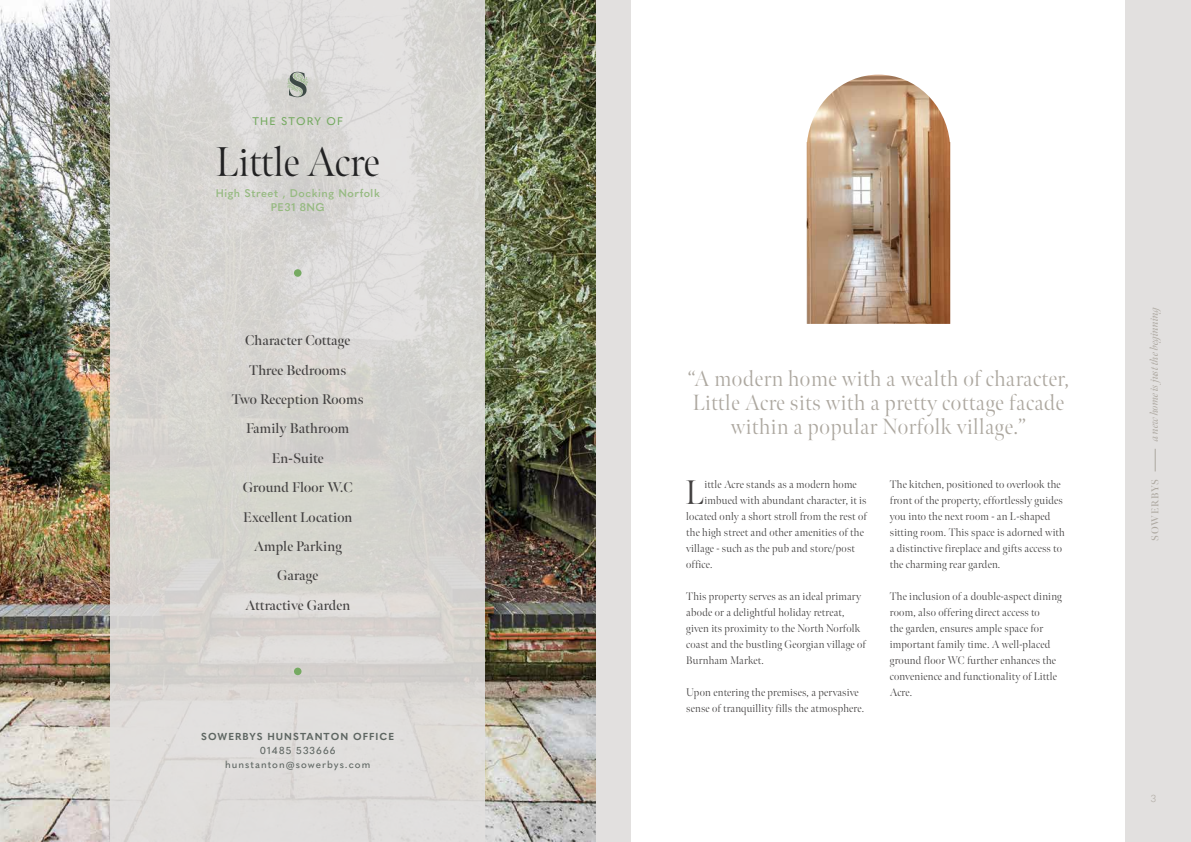
<style>
.page{position:relative;width:1191px;height:842px;background:#fff}
.page>*{position:absolute;margin:0;border:0;box-sizing:border-box;transform-origin:0 0}
.t1{font:300 41.5px "Meno Banner";letter-spacing:-.005em;color:#222223}
.t2{font:300 34px "Meno Banner";color:#434141}
.t3{font:300 22px/24px "Meno Banner";letter-spacing:.025em;color:#ada8a0;text-align:center}
.t4{font:600 14px/29.3px "Meno Banner";letter-spacing:.01em;color:#434141;text-align:center}
.t5{font:300 11px/16px "Meno Banner";letter-spacing:.02em;color:#434141}
.t6{font:600 11px/14px "Quasimoda";letter-spacing:.05em;color:#96ba81;text-align:center}
.t7{font:italic 11px "Meno Banner";letter-spacing:-.01em;color:#ada8a0}
.t8{font:500 11px "Quasimoda";letter-spacing:.1em;color:#76aa62}
.t9{font:500 10px/14px "Quasimoda";letter-spacing:.1em;color:#5e6662;text-align:center}
.t10{font:700 10px "Quasimoda";letter-spacing:.1em;color:#5e6662}
.t11{font:600 10px "Meno Banner";letter-spacing:.08em;color:#ada8a0}
.t12{font:300 10px "Quasimoda";color:#ada8a0}
</style>
<div class="page">
<div style="left:595px;top:0;width:596px;height:842px;background:#e2e0df"></div>
<svg style="left:1155px;top:449px;width:1px;height:22px"></svg>
<img style="left:0;top:0;width:595px;height:842px">
<div style="left:111px;top:0;width:374px;height:842px;background:linear-gradient(to right,#dad7d4,#dad8d5)"></div>
<div style="left:294px;top:269px;width:7px;height:8px;background:#76aa62;border-radius:50%"></div>
<div style="left:294px;top:668px;width:7px;height:7px;background:#76aa62;border-radius:50%"></div>
<svg style="left:287px;top:72px;width:21px;height:25px"></svg>
<div style="left:631px;top:0;width:494px;height:842px;background:#fff"></div>
<img style="left:806px;top:75px;width:144px;height:249px">
<p class="t8" style="left:252px;top:113px;width:92px">THE STORY OF</p>
<h1 class="t1" style="left:216px;top:137px;width:165px">Little Acre</h1>
<p class="t6" style="left:216px;top:186px;width:165px">High Street , Docking Norfolk<br>PE31 8NG</p>
<p class="t4" style="left:232px;top:326px;width:133px">Character Cottage<br>Three Bedrooms<br>Two Reception Rooms<br>Family Bathroom<br>En-Suite<br>Ground Floor W.C<br>Excellent Location<br>Ample Parking<br>Garage<br>Attractive Garden</p>
<p class="t10" style="left:201px;top:728px;width:194px">SOWERBYS HUNSTANTON OFFICE</p>
<p class="t9" style="left:225px;top:742px;width:147px">01485 533666 hunstanton@sowerbys.com</p>
<h3 class="t3" style="left:687px;top:367px;width:383px">“A modern home with a wealth of character,<br>Little Acre sits with a pretty cottage facade within a popular Norfolk village.”</h3>
<h2 class="t2" style="left:685px;top:472px;width:20px">L</h2>
<p class="t5" style="left:704px;top:477px;width:154px">ittle Acre stands as a modern home</p>
<p class="t5" style="left:704px;top:493px;width:164px">imbued with abundant character, it is</p>
<p class="t5" style="left:686px;top:509px;width:182px">located only a short stroll from the rest of</p>
<p class="t5" style="left:686px;top:525px;width:179px">the high street and other amenities of the</p>
<p class="t5" style="left:686px;top:541px;width:170px">village - such as the pub and store/post</p>
<p class="t5" style="left:686px;top:557px;width:28px">office.</p>
<p class="t5" style="left:686px;top:589px;width:181px">This property serves as an ideal primary abode or a delightful holiday retreat, given its proximity to the North Norfolk coast and the bustling Georgian village of Burnham Market.</p>
<p class="t5" style="left:686px;top:685px;width:179px">Upon entering the premises, a pervasive sense of tranquillity fills the atmosphere.</p>
<p class="t5" style="left:889px;top:477px;width:176px">The kitchen, positioned to overlook the front of the property, effortlessly guides you into the next room - an L-shaped sitting room. This space is adorned with a distinctive fireplace and gifts access to the charming rear garden.</p>
<p class="t5" style="left:889px;top:589px;width:174px">The inclusion of a double-aspect dining room, also offering direct access to<br>the garden, ensures ample space for important family time. A well-placed ground floor WC further enhances the convenience and functionality of Little Acre.</p>
<p class="t7" style="left:1147px;top:441px;width:138px;rotate:-90deg">a new home is just the beginning</p>
<p class="t11" style="left:1149px;top:541px;width:63px;rotate:-90deg">SOWERBYS</p>
<p class="t12" style="left:1150px;top:791px;width:7px">3</p>
</div>
